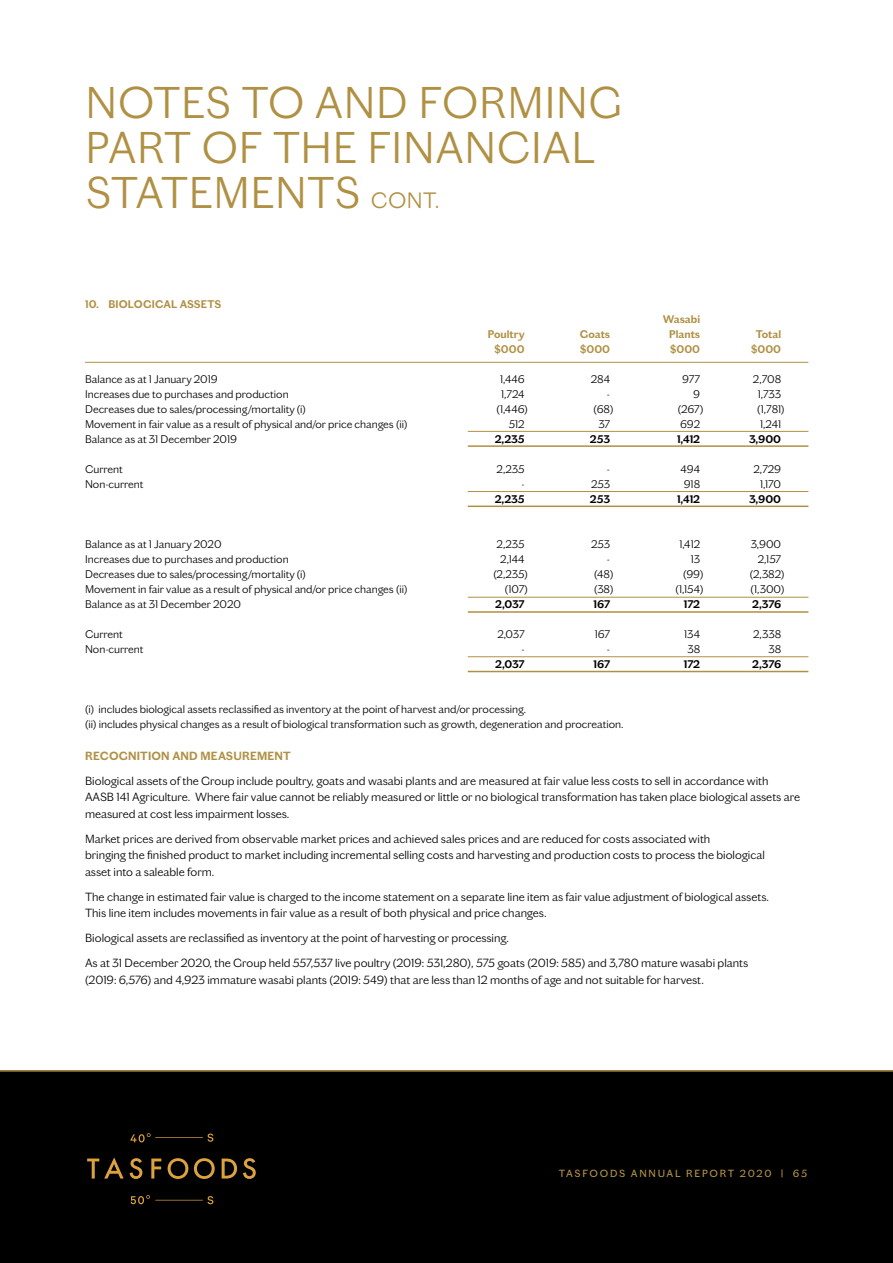
<style>
.page{position:relative;width:893px;height:1263px;background:#fff}
.page>*{position:absolute;margin:0;border:0;box-sizing:border-box;transform-origin:0 0}
.t1{font:300 45px/45px "Chiswick Grotesque";letter-spacing:.015em;color:#b09043}
.t2{font:300 12px/16.5px "Chiswick Grotesque";color:#000}
.t3{font:600 12px "Chiswick Grotesque";letter-spacing:.015em;color:#b09043}
.t4{font:300 11.25px/15px "Chiswick Grotesque";color:#000}
.t5{font:600 11.25px "Chiswick Grotesque";letter-spacing:-.005em;color:#000}
.t6{font:600 11.25px "Chiswick Grotesque";color:#b09043}
.t7{font:10.5px "Chiswick Grotesque";letter-spacing:.165em;color:#b09043}
.s1{font-size:22.5px}
</style>
<div class="page">
<div style="left:0;top:1070px;width:893px;height:193px;background:#000"></div>
<svg style="left:87px;top:1133px;width:169px;height:71px"></svg>
<hr style="left:85px;top:362px;width:723px;height:1px;background:#b09043">
<hr style="left:468px;top:431px;width:340px;height:1px;background:#b09043">
<hr style="left:468px;top:491px;width:340px;height:1px;background:#b09043">
<hr style="left:468px;top:597px;width:340px;height:1px;background:#b09043">
<hr style="left:468px;top:656px;width:340px;height:1px;background:#b09043">
<hr style="left:468px;top:445px;width:340px;height:2px;background:#b09043">
<hr style="left:468px;top:505px;width:340px;height:2px;background:#b09043">
<hr style="left:468px;top:611px;width:340px;height:2px;background:#b09043">
<hr style="left:468px;top:671px;width:340px;height:1px;background:#b09043">
<hr style="left:0;top:1070px;width:893px;height:1px;background:#b09043">
<h1 class="t1" style="left:85px;top:77px;width:538px">NOTES TO AND FORMING<br>PART OF THE FINANCIAL<br>STATEMENTS <span class="s1">CONT.</span></h1>
<p class="t6" style="left:85px;top:295px;width:138px">10. BIOLOGICAL ASSETS</p>
<p class="t6" style="left:663px;top:310px;width:39px">Wasabi</p>
<p class="t6" style="left:488px;top:325px;width:38px">Poultry</p>
<p class="t6" style="left:580px;top:325px;width:32px">Goats</p>
<p class="t6" style="left:669px;top:325px;width:32px">Plants</p>
<p class="t6" style="left:756px;top:325px;width:27px">Total</p>
<p class="t6" style="left:494px;top:340px;width:32px">$000</p>
<p class="t6" style="left:580px;top:340px;width:32px">$000</p>
<p class="t6" style="left:670px;top:340px;width:32px">$000</p>
<p class="t6" style="left:751px;top:340px;width:32px">$000</p>
<p class="t4" style="left:85px;top:371px;width:134px">Balance as at 1 January 2019</p>
<p class="t4" style="left:500px;top:371px;width:26px">1,446</p>
<p class="t4" style="left:591px;top:371px;width:21px">284</p>
<p class="t4" style="left:682px;top:371px;width:19px">977</p>
<p class="t4" style="left:753px;top:371px;width:30px">2,708</p>
<p class="t4" style="left:85px;top:386px;width:205px">Increases due to purchases and production</p>
<p class="t4" style="left:501px;top:386px;width:25px">1,724</p>
<p class="t4" style="left:607px;top:386px;width:5px">-</p>
<p class="t4" style="left:693px;top:386px;width:8px">9</p>
<p class="t4" style="left:758px;top:386px;width:25px">1,733</p>
<p class="t4" style="left:85px;top:401px;width:222px">Decreases due to sales/processing/mortality (i)</p>
<p class="t4" style="left:496px;top:401px;width:33px">(1,446)</p>
<p class="t4" style="left:593px;top:401px;width:21px">(68)</p>
<p class="t4" style="left:678px;top:401px;width:27px">(267)</p>
<p class="t4" style="left:757px;top:401px;width:29px">(1,781)</p>
<p class="t4" style="left:85px;top:416px;width:324px">Movement in fair value as a result of physical and/or price changes (ii)</p>
<p class="t4" style="left:509px;top:416px;width:17px">512</p>
<p class="t4" style="left:598px;top:416px;width:13px">37</p>
<p class="t4" style="left:680px;top:416px;width:22px">692</p>
<p class="t4" style="left:760px;top:416px;width:23px">1,241</p>
<p class="t4" style="left:85px;top:431px;width:153px">Balance as at 31 December 2019</p>
<p class="t5" style="left:495px;top:430px;width:31px">2,235</p>
<p class="t5" style="left:590px;top:430px;width:22px">253</p>
<p class="t5" style="left:677px;top:430px;width:25px">1,412</p>
<p class="t5" style="left:749px;top:430px;width:34px">3,900</p>
<p class="t4" style="left:85px;top:461px;width:39px">Current</p>
<p class="t4" style="left:497px;top:461px;width:29px">2,235</p>
<p class="t4" style="left:607px;top:461px;width:5px">-</p>
<p class="t4" style="left:680px;top:461px;width:21px">494</p>
<p class="t4" style="left:753px;top:461px;width:29px">2,729</p>
<p class="t4" style="left:85px;top:476px;width:60px">Non-current</p>
<p class="t4" style="left:521px;top:476px;width:5px">-</p>
<p class="t4" style="left:591px;top:476px;width:20px">253</p>
<p class="t4" style="left:684px;top:476px;width:18px">918</p>
<p class="t4" style="left:760px;top:476px;width:23px">1,170</p>
<p class="t5" style="left:495px;top:490px;width:31px">2,235</p>
<p class="t5" style="left:590px;top:490px;width:22px">253</p>
<p class="t5" style="left:677px;top:490px;width:25px">1,412</p>
<p class="t5" style="left:749px;top:490px;width:34px">3,900</p>
<p class="t4" style="left:85px;top:536px;width:138px">Balance as at 1 January 2020</p>
<p class="t4" style="left:497px;top:536px;width:29px">2,235</p>
<p class="t4" style="left:591px;top:536px;width:20px">253</p>
<p class="t4" style="left:679px;top:536px;width:22px">1,412</p>
<p class="t4" style="left:751px;top:536px;width:32px">3,900</p>
<p class="t4" style="left:85px;top:551px;width:205px">Increases due to purchases and production</p>
<p class="t4" style="left:500px;top:551px;width:26px">2,144</p>
<p class="t4" style="left:607px;top:551px;width:5px">-</p>
<p class="t4" style="left:691px;top:551px;width:11px">13</p>
<p class="t4" style="left:758px;top:551px;width:25px">2,157</p>
<p class="t4" style="left:85px;top:566px;width:222px">Decreases due to sales/processing/mortality (i)</p>
<p class="t4" style="left:493px;top:566px;width:36px">(2,235)</p>
<p class="t4" style="left:594px;top:566px;width:21px">(48)</p>
<p class="t4" style="left:683px;top:566px;width:22px">(99)</p>
<p class="t4" style="left:750px;top:566px;width:36px">(2,382)</p>
<p class="t4" style="left:85px;top:581px;width:324px">Movement in fair value as a result of physical and/or price changes (ii)</p>
<p class="t4" style="left:505px;top:581px;width:25px">(107)</p>
<p class="t4" style="left:594px;top:581px;width:21px">(38)</p>
<p class="t4" style="left:675px;top:581px;width:30px">(1,154)</p>
<p class="t4" style="left:751px;top:581px;width:35px">(1,300)</p>
<p class="t4" style="left:85px;top:596px;width:157px">Balance as at 31 December 2020</p>
<p class="t5" style="left:495px;top:595px;width:31px">2,037</p>
<p class="t5" style="left:594px;top:595px;width:18px">167</p>
<p class="t5" style="left:684px;top:595px;width:18px">172</p>
<p class="t5" style="left:752px;top:595px;width:30px">2,376</p>
<p class="t4" style="left:85px;top:626px;width:39px">Current</p>
<p class="t4" style="left:497px;top:626px;width:29px">2,037</p>
<p class="t4" style="left:595px;top:626px;width:17px">167</p>
<p class="t4" style="left:684px;top:626px;width:17px">134</p>
<p class="t4" style="left:753px;top:626px;width:29px">2,338</p>
<p class="t4" style="left:85px;top:641px;width:60px">Non-current</p>
<p class="t4" style="left:521px;top:641px;width:5px">-</p>
<p class="t4" style="left:607px;top:641px;width:5px">-</p>
<p class="t4" style="left:687px;top:641px;width:14px">38</p>
<p class="t4" style="left:768px;top:641px;width:14px">38</p>
<p class="t5" style="left:495px;top:655px;width:31px">2,037</p>
<p class="t5" style="left:594px;top:655px;width:18px">167</p>
<p class="t5" style="left:684px;top:655px;width:18px">172</p>
<p class="t5" style="left:752px;top:655px;width:30px">2,376</p>
<p class="t4" style="left:85px;top:701px;width:540px">(i) includes biological assets reclassified as inventory at the point of harvest and/or processing.<br>(ii) includes physical changes as a result of biological transformation such as growth, degeneration and procreation.</p>
<p class="t3" style="left:85px;top:746px;width:207px">RECOGNITION AND MEASUREMENT</p>
<p class="t2" style="left:85px;top:771px;width:716px">Biological assets of the Group include poultry, goats and wasabi plants and are measured at fair value less costs to sell in accordance with<br>AASB 141 Agriculture. Where fair value cannot be reliably measured or little or no biological transformation has taken place biological assets are measured at cost less impairment losses.</p>
<p class="t2" style="left:85px;top:829px;width:681px">Market prices are derived from observable market prices and achieved sales prices and are reduced for costs associated with<br>bringing the finished product to market including incremental selling costs and harvesting and production costs to process the biological asset into a saleable form.</p>
<p class="t2" style="left:85px;top:887px;width:685px">The change in estimated fair value is charged to the income statement on a separate line item as fair value adjustment of biological assets.<br>This line item includes movements in fair value as a result of both physical and price changes.</p>
<p class="t2" style="left:85px;top:925px;width:665px;line-height:25px">Biological assets are reclassified as inventory at the point of harvesting or processing.<br>As at 31 December 2020, the Group held 557,537 live poultry (2019: 531,280), 575 goats (2019: 585) and 3,780 mature wasabi plants</p>
<p class="t2" style="left:85px;top:970px;width:620px">(2019: 6,576) and 4,923 immature wasabi plants (2019: 549) that are less than 12 months of age and not suitable for harvest.</p>
<p class="t7" style="left:559px;top:1165px;width:250px">TASFOODS ANNUAL REPORT 2020 | 65</p>
</div>
